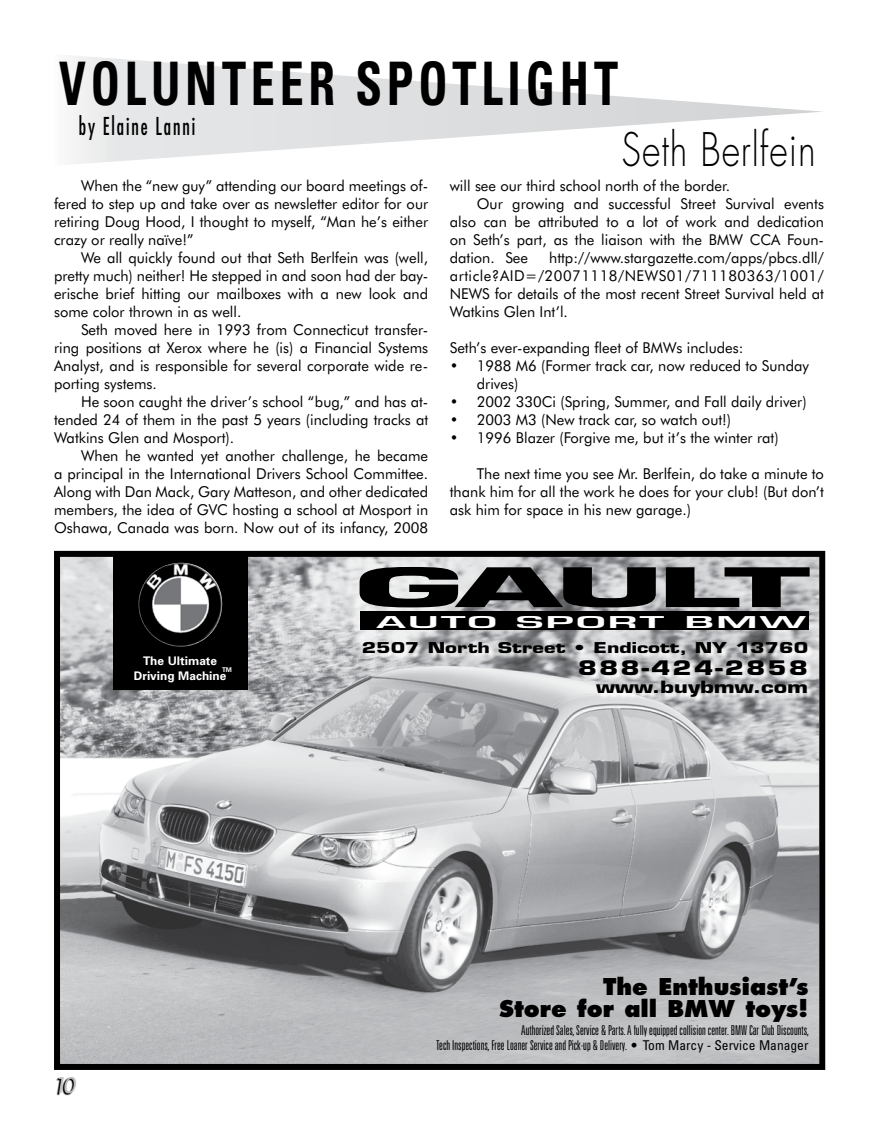
<style>
.page{position:relative;width:878px;height:1148px;background:#fff}
.page>*{position:absolute;margin:0;border:0;box-sizing:border-box;transform-origin:0 0}
.t1{font:700 condensed 60px "Univers";letter-spacing:.1em;color:#000;scale:.8 1}
.t2{font:700 52.95px "Eurostile";letter-spacing:-.05em;color:#000;scale:2.7 1}
.t3{font:300 45px "Futura";letter-spacing:.025em;color:#000;scale:.8 1}
.t4{font:condensed 24px "Futura";letter-spacing:.1em;color:#000;scale:.8 1}
.t5{font:800 22.5px/22.5px "Futura";color:#000;text-align:right}
.t6{font:italic 21px "Futura";color:#bcbdc0}
.t7{font:700 19.5px "Eurostile";letter-spacing:.08em;color:#000;scale:1.37 1}
.t8{font:700 16.5px "Eurostile";color:#000;scale:1.37 1}
.t9{font:600 15.9px "Eurostile";letter-spacing:.05em;color:#fff;scale:2.6 1}
.t10{font:15px/18px "Futura BT";color:#000;text-align:justify}
.t11{font:700 14.55px "Eurostile";color:#000;scale:1.38 1}
.t12{font:300 ultra-condensed 13.5px/15px "Univers";color:#000;text-align:right}
.t13{font:700 11.85px/14.2px "Univers";color:#fff;text-align:center}
.t14{font:700 6.45px "Univers";color:#fff}
.s1{font-weight:400;font-stretch:condensed}
</style>
<div class="page">
<svg style="left:56px;top:1077px;width:19px;height:19px"></svg>
<svg style="left:70px;top:56px;width:752px;height:108px"></svg>
<img style="left:61px;top:558px;width:757px;height:505px">
<div style="left:54px;top:551px;width:771px;height:519px;border:6px solid #000"></div>
<div style="left:360px;top:611px;width:448px;height:19px;background:#000"></div>
<svg style="left:363px;top:642px;width:463px;height:77px;background:#bdbec0"></svg>
<div style="left:113px;top:555px;width:134px;height:134px;background:#000"></div>
<img style="left:138px;top:563px;width:84px;height:83px;border-radius:41px">
<h1 class="t1" style="left:59px;top:47px;width:700px">VOLUNTEER SPOTLIGHT</h1>
<h3 class="t4" style="left:79px;top:111px;width:147px">by Elaine Lanni</h3>
<p class="t10" style="left:54px;top:176px;width:375px;text-indent:27px">When the “new guy” attending our board meetings of&shy;fered to step up and take over as newsletter editor for our retiring Doug Hood, I thought to myself, “Man he’s either crazy or really naïve!”</p>
<p class="t10" style="left:54px;top:248px;width:375px;text-indent:27px">We all quickly found out that Seth Berlfein was (well, pretty much) neither! He stepped in and soon had der bay&shy;erische brief hitting our mailboxes with a new look and some color thrown in as well.</p>
<p class="t10" style="left:54px;top:320px;width:375px;text-indent:27px">Seth moved here in 1993 from Connecticut transfer&shy;ring positions at Xerox where he (is) a Financial Systems Analyst, and is responsible for several corporate wide re&shy;porting systems.</p>
<p class="t10" style="left:54px;top:392px;width:375px;text-indent:27px">He soon caught the driver’s school “bug,” and has at&shy;tended 24 of them in the past 5 years (including tracks at Watkins Glen and Mosport).</p>
<p class="t10" style="left:54px;top:446px;width:375px;text-indent:27px">When he wanted yet another challenge, he became a principal in the International Drivers School Committee.<br>Along with Dan Mack, Gary Matteson, and other dedicated members, the idea of GVC hosting a school at Mosport in Oshawa, Canada was born. Now out of its infancy, 2008</p>
<h3 class="t3" style="left:621px;top:120px;width:244px">Seth Berlfein</h3>
<p class="t10" style="left:450px;top:176px;width:282px">will see our third school north of the border.</p>
<p class="t10" style="left:477px;top:194px;width:348px">Our growing and successful Street Survival events</p>
<p class="t10" style="left:450px;top:212px;width:375px">also can be attributed to a lot of work and dedication</p>
<p class="t10" style="left:450px;top:230px;width:375px">on Seth’s part, as the liaison with the BMW CCA Foun-</p>
<p class="t10" style="left:450px;top:248px;width:80px">dation. See</p>
<p class="t10" style="left:450px;top:248px;width:375px;text-indent:99px">http://www.stargazette.com/apps/pbcs.dll/ article?AID=/20071118/NEWS01/711180363/1001/ NEWS for details of the most recent Street Survival held at Watkins Glen Int’l.</p>
<p class="t10" style="left:450px;top:338px;width:295px">Seth’s ever-expanding fleet of BMWs includes:</p>
<p class="t10" style="left:477px;top:356px;width:334px;text-indent:-27px">• 1988 M6 (Former track car, now reduced to Sunday drives)</p>
<p class="t10" style="left:450px;top:392px;width:358px">• 2002 330Ci (Spring, Summer, and Fall daily driver)</p>
<p class="t10" style="left:450px;top:410px;width:283px">• 2003 M3 (New track car, so watch out!)</p>
<p class="t10" style="left:450px;top:428px;width:330px">• 1996 Blazer (Forgive me, but it’s the winter rat)</p>
<p class="t10" style="left:450px;top:464px;width:376px;text-indent:27px">The next time you see Mr. Berlfein, do take a minute to thank him for all the work he does for your club! (But don’t ask him for space in his new garage.)</p>
<p class="t13" style="left:134px;top:653px;width:94px">The Ultimate<br>Driving Machine</p>
<p class="t14" style="left:222px;top:665px;width:12px">TM</p>
<h3 class="t6" style="left:54px;top:1071px;width:23px">10</h3>
<h2 class="t2" style="left:355px;top:555px;width:170px">GAULT</h2>
<p class="t9" style="left:376px;top:611px;width:112px">AUTO SPORT</p>
<p class="t9" style="left:684px;top:611px;width:48px">BMW</p>
<p class="t11" style="left:362px;top:639px;width:325px">2507 North Street • Endicott, NY 13760</p>
<h3 class="t7" style="left:577px;top:656px;width:170px">888-424-2858</h3>
<p class="t8" style="left:596px;top:677px;width:156px">www.buybmw.com</p>
<h3 class="t5" style="left:499px;top:975px;width:311px">The Enthusiast’s<br>Store for all BMW toys!</h3>
<p class="t12" style="left:436px;top:1022px;width:374px">Authorized Sales, Service &amp; Parts. A fully equipped collision center. BMW Car Club Discounts,<br>Tech Inspections, Free Loaner Service and Pick-up &amp; Delivery. • <span class="s1">Tom Marcy - Service Manager</span></p>
</div>
